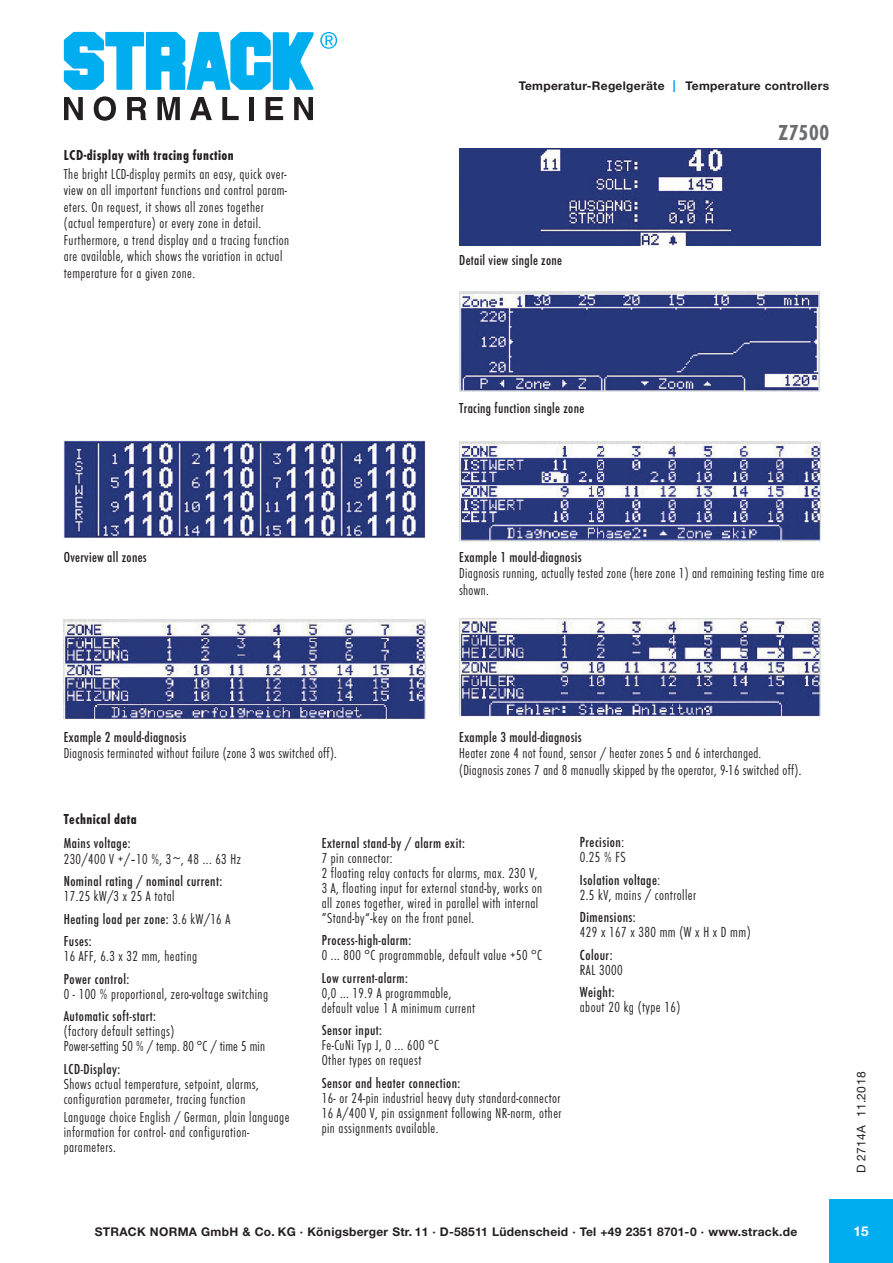
<style>
.page{position:relative;width:893px;height:1263px;background:#fff}
.page>*{position:absolute;margin:0;border:0;box-sizing:border-box;transform-origin:0 0}
.t1{font:22.5px "Futura T Bol Con";letter-spacing:.03em;color:#6c6d70}
.Grndschr__10_12_FutL{font:15.15px/15px "Futura T Lig Con";letter-spacing:.03em;color:#231f20}
.Grndschr__10_12_FutL-2{font:15.15px/15px "Futura T Med Con";letter-spacing:.03em;color:#231f20}
.Grndschr__10_12_FutL-3{font:15px/15px "Futura T Lig Con";letter-spacing:.03em;color:#231f20}
.áTabFu__10_12_FutLig{font:15px/16.5px "Futura T Lig Con";letter-spacing:.02em;color:#231f20}
.áTabFu__10_12_FutLig-2{font:15px "Futura T Med Con";letter-spacing:.02em;color:#231f20}
.Grndschr__10_12_FutL-4{font:15px/15px "Futura T Med Con";letter-spacing:.03em;color:#231f20}
.Grndschr__10_12_FutL-5{font:15px "Futura T Lig Con";letter-spacing:.01em;color:#231f20}
.Grndschr__10_12_FutL-6{font:15px "Futura T Bol Con";letter-spacing:.03em;color:#231f20}
.ZwischenŸberschrift{font:15px "Futura T Bol Con";letter-spacing:.03em;color:#231f20}
.t2{font:700 13.5px "Helvetica Neue LT Std";color:#fff}
.t3{font:700 12px "Helvetica Neue LT Std";letter-spacing:.025em;color:#231f20}
.t4{font:12px "Helvetica Neue LT Std";letter-spacing:.03em;color:#231f20}
.s1{font-weight:400;font-size:16.5px;color:#00aeef}
.s2{font-family:"Futura T Med Con"}
.s3{font-family:"Futura T Lig Con"}
</style>
<div class="page">
<svg style="left:64px;top:97px;width:19px;height:23px"></svg>
<svg style="left:94px;top:96px;width:22px;height:25px"></svg>
<svg style="left:127px;top:97px;width:19px;height:23px"></svg>
<svg style="left:157px;top:97px;width:23px;height:23px"></svg>
<svg style="left:190px;top:97px;width:22px;height:23px"></svg>
<svg style="left:222px;top:97px;width:17px;height:23px"></svg>
<div style="left:249px;top:97px;width:5px;height:23px;background:#231f20"></div>
<svg style="left:266px;top:97px;width:17px;height:23px"></svg>
<svg style="left:294px;top:97px;width:19px;height:23px"></svg>
<svg style="left:64px;top:32px;width:273px;height:58px"></svg>
<div style="left:829px;top:1199px;width:64px;height:64px;background:#00aeef"></div>
<img style="left:459px;top:149px;width:362px;height:96px">
<img style="left:459px;top:291px;width:362px;height:101px">
<img style="left:64px;top:440px;width:361px;height:99px">
<img style="left:459px;top:441px;width:362px;height:101px">
<img style="left:64px;top:620px;width:361px;height:99px">
<img style="left:459px;top:618px;width:362px;height:98px">
<p class="t3" style="left:519px;top:78px;width:312px">Temperatur-Regelgeräte <span class="s1">I</span> Temperature controllers</p>
<p class="Grndschr__10_12_FutL-6" style="left:64px;top:146px;width:172px">LCD-display with tracing function</p>
<p class="Grndschr__10_12_FutL-3" style="left:64px;top:166px;width:227px;line-height:16.5px">The bright LCD-display permits an easy, quick over&shy;view on all important functions and control param&shy;eters. On request, it shows all zones together (actual temperature) or every zone in detail.<br>Furthermore, a trend display and a tracing function are available, which shows the variation in actual temperature for a given zone.</p>
<p class="áTabFu__10_12_FutLig-2" style="left:459px;top:252px;width:104px">Detail view single zone</p>
<p class="áTabFu__10_12_FutLig-2" style="left:459px;top:400px;width:127px">Tracing function single zone</p>
<p class="t1" style="left:778px;top:120px;width:53px">Z7500</p>
<p class="áTabFu__10_12_FutLig-2" style="left:64px;top:549px;width:84px">Overview all zones</p>
<p class="áTabFu__10_12_FutLig-2" style="left:459px;top:549px;width:124px">Example 1 mould-diagnosis</p>
<p class="áTabFu__10_12_FutLig" style="left:459px;top:566px;width:367px">Diagnosis running, actually tested zone (here zone 1) and remaining testing time are shown.</p>
<p class="áTabFu__10_12_FutLig-2" style="left:64px;top:728px;width:124px">Example 2 mould-diagnosis</p>
<p class="áTabFu__10_12_FutLig" style="left:64px;top:745px;width:275px">Diagnosis terminated without failure (zone 3 was switched off).</p>
<p class="áTabFu__10_12_FutLig-2" style="left:459px;top:728px;width:124px">Example 3 mould-diagnosis</p>
<p class="áTabFu__10_12_FutLig" style="left:459px;top:745px;width:344px">Heater zone 4 not found, sensor / heater zones 5 and 6 interchanged. (Diagnosis zones 7 and 8 manually skipped by the operator, 9-16 switched off).</p>
<p class="ZwischenŸberschrift" style="left:64px;top:810px;width:74px">Technical data</p>
<p class="Grndschr__10_12_FutL-3" style="left:64px;top:835px;width:179px;line-height:15.8px"><span class="s2">Mains voltage:<br></span>230/400 V +/–10 %, 3~, 48 ... 63 Hz</p>
<p class="Grndschr__10_12_FutL-4" style="left:64px;top:874px;width:160px">Nominal rating / nominal current:<br><span class="s3">17.25 kW/3 x 25 A total</span></p>
<p class="Grndschr__10_12_FutL-4" style="left:64px;top:911px;width:168px">Heating load per zone: <span class="s3">3.6 kW/16 A</span></p>
<p class="Grndschr__10_12_FutL-3" style="left:64px;top:934px;width:135px"><span class="s2">Fuses:<br></span>16 AFF, 6.3 x 32 mm, heating</p>
<p class="Grndschr__10_12_FutL-3" style="left:64px;top:971px;width:206px"><span class="s2">Power control:<br></span>0 - 100 % proportional, zero-voltage switching</p>
<p class="Grndschr__10_12_FutL-3" style="left:64px;top:1009px;width:112px"><span class="s2">Automatic soft-start: </span>(factory default settings)</p>
<p class="Grndschr__10_12_FutL-5" style="left:64px;top:1038px;width:203px">Power-setting 50 % / temp. 80 °C / time 5 min</p>
<p class="Grndschr__10_12_FutL-3" style="left:64px;top:1061px;width:196px"><span class="s2">LCD-Display:<br></span>Shows actual temperature, setpoint, alarms, configuration parameter, tracing function</p>
<p class="Grndschr__10_12_FutL-3" style="left:64px;top:1109px;width:227px">Language choice English / German, plain language information for control- and configuration&shy;parameters.</p>
<p class="Grndschr__10_12_FutL-3" style="left:322px;top:835px;width:222px"><span class="s2">External stand-by / alarm exit:<br></span>7 pin connector:<br>2 floating relay contacts for alarms, max. 230 V, 3 A, floating input for external stand-by, works on all zones together, wired in parallel with internal ”Stand-by“-key on the front panel.</p>
<p class="Grndschr__10_12_FutL-4" style="left:322px;top:933px;width:91px">Process-high-alarm:</p>
<p class="Grndschr__10_12_FutL-3" style="left:322px;top:948px;width:222px">0 ... 800 °C programmable, default value +50 °C</p>
<p class="Grndschr__10_12_FutL-3" style="left:322px;top:970px;width:131px"><span class="s2">Low current-alarm:<br></span>0,0 ... 19.9 A programmable,</p>
<p class="Grndschr__10_12_FutL-3" style="left:322px;top:997px;width:155px;line-height:22.5px">default value 1 A minimum current<br><span class="s2">Sensor input:</span></p>
<p class="Grndschr__10_12_FutL-3" style="left:322px;top:1038px;width:119px">Fe-CuNi Typ J, 0 ... 600 °C</p>
<p class="Grndschr__10_12_FutL-3" style="left:322px;top:1053px;width:101px">Other types on request</p>
<p class="Grndschr__10_12_FutL-3" style="left:322px;top:1075px;width:241px"><span class="s2">Sensor and heater connection:<br></span>16- or 24-pin industrial heavy duty standard-connector<br>16 A/400 V, pin assignment following NR-norm, other</p>
<p class="Grndschr__10_12_FutL-3" style="left:322px;top:1120px;width:118px">pin assignments available.</p>
<p class="Grndschr__10_12_FutL-2" style="left:580px;top:835px;width:47px">Precision<span class="s3">:<br>0.25 % FS</span></p>
<p class="Grndschr__10_12_FutL" style="left:580px;top:873px;width:118px"><span class="s2">Isolation voltage</span>:<br>2.5 kV, mains / controller</p>
<p class="Grndschr__10_12_FutL" style="left:580px;top:910px;width:172px"><span class="s2">Dimensions:<br></span>429 x 167 x 380 mm (W x H x D mm)</p>
<p class="Grndschr__10_12_FutL-2" style="left:580px;top:948px;width:44px">Colour:<br><span class="s3">RAL 3000</span></p>
<p class="Grndschr__10_12_FutL" style="left:580px;top:985px;width:102px"><span class="s2">Weight:<br></span>about 20 kg (type 16)</p>
<p class="t4" style="left:854px;top:1173px;width:103px;rotate:-90deg">D 2714A 11.2018</p>
<p class="t3" style="left:95px;top:1224px;width:704px">STRACK NORMA GmbH &amp; Co. KG · Königsberger Str. 11 · D-58511 Lüdenscheid · Tel +49 2351 8701-0 · www.strack.de</p>
<p class="t2" style="left:854px;top:1222px;width:17px">15</p>
</div>
